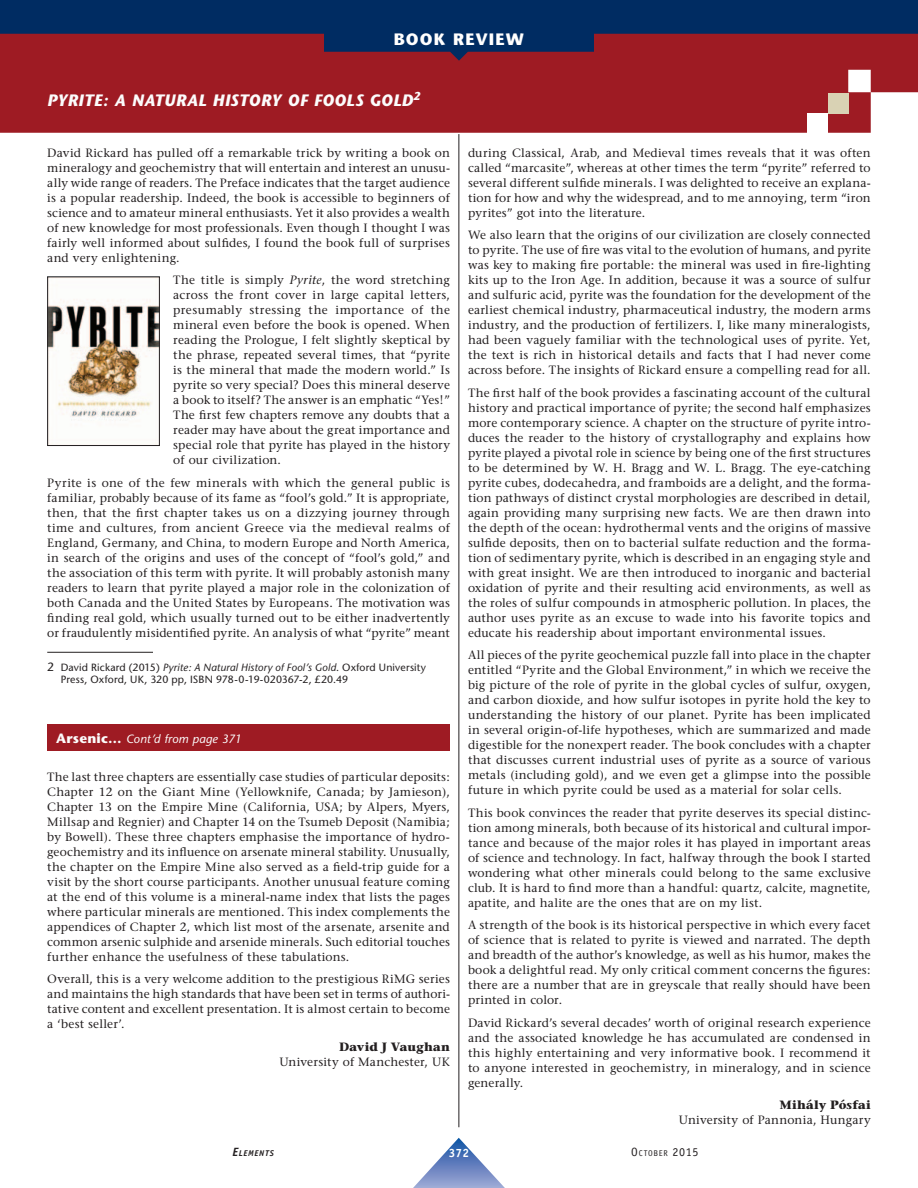
<style>
.page{position:relative;width:918px;height:1188px;background:#fff}
.page>*{position:absolute;margin:0;border:0;box-sizing:border-box;transform-origin:0 0}
.t1{font:italic 700 16.5px "Stone Sans";letter-spacing:.015em;color:#fcfcfc}
.t2{font:700 16.5px "Stone Sans";letter-spacing:.065em;color:#fff}
.t3{font:12px/15px "Stone Serif";letter-spacing:.015em;color:#231f20;text-align:justify}
.t4{font:700 12px "Stone Serif";letter-spacing:.015em;color:#231f20}
.t5{font:italic 12px "Stone Sans";letter-spacing:.015em;color:#fcfcfc}
.t6{font:700 12px "Officina Sans";color:#fff}
.t7{font:10.5px/12px "Stone Sans";letter-spacing:.01em;color:#231f20}
.t8{font:8.4px "Officina Sans";letter-spacing:.085em;color:#231f20}
.t9{font:italic 700 8.4px "Officina Sans";letter-spacing:.08em;color:#231f20}
.s1{font-style:italic}
.s2{font-size:12px}
.s3{font-weight:700;font-style:normal;font-size:13.5px}
</style>
<div class="page">
<div style="left:0;top:61px;width:918px;height:72px;background:#9e1b23"></div>
<div style="left:808px;top:114px;width:20px;height:20px;background:#fff"></div>
<div style="left:828px;top:94px;width:20px;height:20px;background:#d9d2b4"></div>
<hr style="left:459px;top:134px;width:1px;height:993px;background:#231f20">
<img style="left:49px;top:278px;width:109px;height:166px">
<div style="left:47px;top:276px;width:113px;height:170px;border:1px solid #231f20"></div>
<hr style="left:47px;top:652px;width:106px;height:1px;background:#231f20">
<div style="left:47px;top:724px;width:403px;height:28px;background:#9e1b23"></div>
<svg style="left:413px;top:1138px;width:92px;height:50px"></svg>
<svg style="left:0;top:0;width:918px;height:61px;background:#38254b"></svg>
<h1 class="t2" style="left:394px;top:32px;width:131px">BOOK REVIEW</h1>
<h1 class="t1" style="left:47px;top:94px;width:375px">PYRITE: A NATURAL HISTORY OF FOOLS GOLD<sup>2</sup></h1>
<p class="t3" style="left:47px;top:146px;width:404px">David Rickard has pulled off a remarkable trick by writing a book on mineralogy and geochemistry that will entertain and interest an unusu&shy;ally wide range of readers. The Preface indicates that the target audience is a popular readership. Indeed, the book is accessible to beginners of science and to amateur mineral enthusiasts. Yet it also provides a wealth of new knowledge for most professionals. Even though I thought I was fairly well informed about sulfides, I found the book full of surprises and very enlightening.</p>
<p class="t3" style="left:173px;top:274px;width:278px">The title is simply <span class="s1">Pyrite</span>, the word stretching across the front cover in large capital letters, presumably stressing the importance of the mineral even before the book is opened. When reading the Prologue, I felt slightly skeptical by the phrase, repeated several times, that “pyrite is the mineral that made the modern world.” Is pyrite so very special? Does this mineral deserve a book to itself? The answer is an emphatic “Yes!” The first few chapters remove any doubts that a reader may have about the great importance and special role that pyrite has played in the history of our civilization.</p>
<p class="t3" style="left:47px;top:476px;width:404px">Pyrite is one of the few minerals with which the general public is familiar, probably because of its fame as “fool’s gold.” It is appropriate, then, that the first chapter takes us on a dizzying journey through time and cultures, from ancient Greece via the medieval realms of England, Germany, and China, to modern Europe and North America, in search of the origins and uses of the concept of “fool’s gold,” and the association of this term with pyrite. It will probably astonish many readers to learn that pyrite played a major role in the colonization of both Canada and the United States by Europeans. The motivation was finding real gold, which usually turned out to be either inadvertently or fraudulently misidentified pyrite. An analysis of what “pyrite” meant</p>
<p class="t7" style="left:61px;top:662px;width:367px;text-indent:-14px"><span class="s2">2</span> David Rickard (2015) <span class="s1">Pyrite: A Natural History of Fool’s Gold</span>. Oxford University<br>Press, Oxford, UK, 320 pp, ISBN 978-0-19-020367-2, £20.49</p>
<p class="t5" style="left:56px;top:734px;width:187px"><span class="s3">Arsenic…</span> Cont’d from page 371</p>
<p class="t3" style="left:47px;top:770px;width:404px">The last three chapters are essentially case studies of particular deposits:<br>Chapter 12 on the Giant Mine (Yellowknife, Canada; by Jamieson), Chapter 13 on the Empire Mine (California, USA; by Alpers, Myers, Millsap and Regnier) and Chapter 14 on the Tsumeb Deposit (Namibia; by Bowell). These three chapters emphasise the importance of hydro&shy;geochemistry and its influence on arsenate mineral stability. Unusually, the chapter on the Empire Mine also served as a field-trip guide for a visit by the short course participants. Another unusual feature coming at the end of this volume is a mineral-name index that lists the pages where particular minerals are mentioned. This index complements the appendices of Chapter 2, which list most of the arsenate, arsenite and common arsenic sulphide and arsenide minerals. Such editorial touches further enhance the usefulness of these tabulations.</p>
<p class="t3" style="left:47px;top:973px;width:404px">Overall, this is a very welcome addition to the prestigious RiMG series and maintains the high standards that have been set in terms of authori&shy;tative content and excellent presentation. It is almost certain to become a ‘best seller’.</p>
<p class="t4" style="left:339px;top:1042px;width:112px">David J Vaughan</p>
<p class="t3" style="left:279px;top:1055px;width:172px">University of Manchester, UK</p>
<p class="t3" style="left:468px;top:146px;width:404px">during Classical, Arab, and Medieval times reveals that it was often called “marcasite”, whereas at other times the term “pyrite” referred to several different sulfide minerals. I was delighted to receive an explana&shy;tion for how and why the widespread, and to me annoying, term “iron pyrites” got into the literature.</p>
<p class="t3" style="left:468px;top:229px;width:404px">We also learn that the origins of our civilization are closely connected to pyrite. The use of fire was vital to the evolution of humans, and pyrite was key to making fire portable: the mineral was used in fire-lighting kits up to the Iron Age. In addition, because it was a source of sulfur and sulfuric acid, pyrite was the foundation for the development of the earliest chemical industry, pharmaceutical industry, the modern arms industry, and the production of fertilizers. I, like many mineralogists, had been vaguely familiar with the technological uses of pyrite. Yet, the text is rich in historical details and facts that I had never come across before. The insights of Rickard ensure a compelling read for all.</p>
<p class="t3" style="left:468px;top:386px;width:404px">The first half of the book provides a fascinating account of the cultural history and practical importance of pyrite; the second half emphasizes more contemporary science. A chapter on the structure of pyrite intro&shy;duces the reader to the history of crystallography and explains how pyrite played a pivotal role in science by being one of the first structures to be determined by W. H. Bragg and W. L. Bragg. The eye-catching pyrite cubes, dodecahedra, and framboids are a delight, and the forma&shy;tion pathways of distinct crystal morphologies are described in detail, again providing many surprising new facts. We are then drawn into the depth of the ocean: hydrothermal vents and the origins of massive sulfide deposits, then on to bacterial sulfate reduction and the forma&shy;tion of sedimentary pyrite, which is described in an engaging style and with great insight. We are then introduced to inorganic and bacterial oxidation of pyrite and their resulting acid environments, as well as the roles of sulfur compounds in atmospheric pollution. In places, the author uses pyrite as an excuse to wade into his favorite topics and educate his readership about important environmental issues.</p>
<p class="t3" style="left:468px;top:649px;width:404px">All pieces of the pyrite geochemical puzzle fall into place in the chapter entitled “Pyrite and the Global Environment,” in which we receive the big picture of the role of pyrite in the global cycles of sulfur, oxygen, and carbon dioxide, and how sulfur isotopes in pyrite hold the key to understanding the history of our planet. Pyrite has been implicated in several origin-of-life hypotheses, which are summarized and made digestible for the nonexpert reader. The book concludes with a chapter that discusses current industrial uses of pyrite as a source of various metals (including gold), and we even get a glimpse into the possible future in which pyrite could be used as a material for solar cells.</p>
<p class="t3" style="left:468px;top:806px;width:404px">This book convinces the reader that pyrite deserves its special distinc&shy;tion among minerals, both because of its historical and cultural impor&shy;tance and because of the major roles it has played in important areas of science and technology. In fact, halfway through the book I started wondering what other minerals could belong to the same exclusive club. It is hard to find more than a handful: quartz, calcite, magnetite, apatite, and halite are the ones that are on my list.</p>
<p class="t3" style="left:468px;top:919px;width:404px">A strength of the book is its historical perspective in which every facet of science that is related to pyrite is viewed and narrated. The depth and breadth of the author’s knowledge, as well as his humor, makes the book a delightful read. My only critical comment concerns the figures: there are a number that are in greyscale that really should have been printed in color.</p>
<p class="t3" style="left:468px;top:1016px;width:404px">David Rickard’s several decades’ worth of original research experience and the associated knowledge he has accumulated are condensed in this highly entertaining and very informative book. I recommend it to anyone interested in geochemistry, in mineralogy, and in science generally.</p>
<p class="t4" style="left:780px;top:1100px;width:93px">Mihály Pósfai</p>
<p class="t3" style="left:679px;top:1114px;width:193px">University of Pannonia, Hungary</p>
<p class="t9" style="left:232px;top:1150px;width:43px"><span class="s2">E</span>LEMENTS</p>
<p class="t6" style="left:449px;top:1149px;width:22px">372</p>
<p class="t8" style="left:631px;top:1150px;width:69px"><span class="s2">O</span>CTOBER <span class="s2">2015</span></p>
</div>
